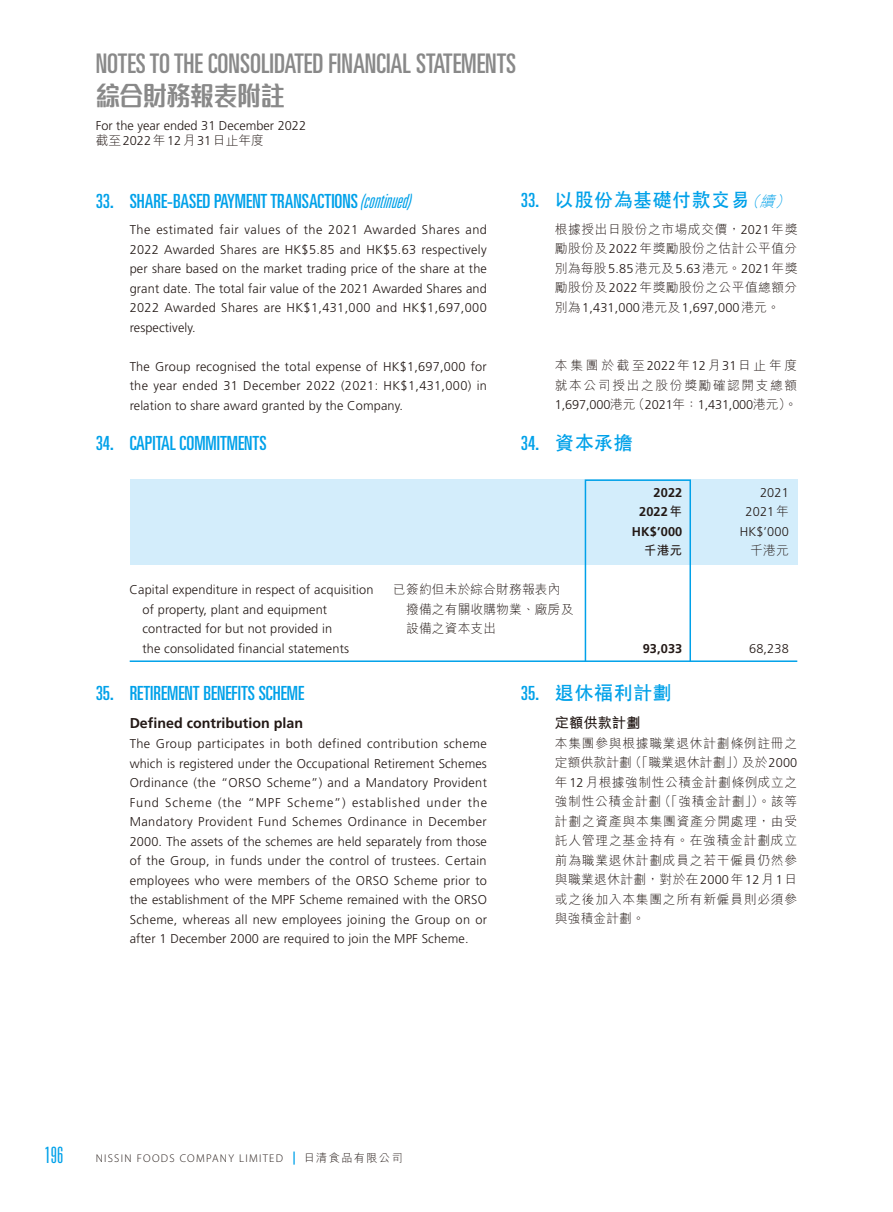
<style>
.page{position:relative;width:893px;height:1212px;background:#fff}
.page>*{position:absolute;margin:0;border:0;box-sizing:border-box;transform-origin:0 0}
.t1{font:ultra-condensed 27px "Univers LT Std";color:#898989}
.t2{font:700 27px "M Finance HK";letter-spacing:-.03em;color:#898989;scale:.9 1}
.t3{font:300 ultra-condensed 22.5px "Univers LT Std";color:#00a1e9}
.t4{font:ultra-condensed 19.5px "Univers LT Std";color:#00a1e9}
.t5{font:700 19.5px "C Hei 2 HK";color:#00a1e9}
.t6{font:700 14.25px "Frutiger LT Std";color:#231916}
.t7{font:700 14.25px "M Hei HK";color:#231916}
.t8{font:300 12.75px/19.5px "Frutiger LT Std";letter-spacing:.01em;color:#231916;text-align:justify}
.t9{font:300 12.75px/19.5px "M Hei HK";letter-spacing:.035em;color:#231916;text-align:justify}
.t10{font:300 12.75px/19.5px "M Hei HK";letter-spacing:.125em;color:#231916}
.t11{font:300 12.75px "M Hei HK";letter-spacing:.01em;color:#231916}
.t12{font:300 12.75px "Frutiger LT Std";letter-spacing:-.01em;color:#231916}
.t13{font:700 12.75px "Frutiger LT Std";letter-spacing:.01em;color:#231916}
.t14{font:700 12.75px "M Hei HK";color:#231916}
.t15{font:300 11.25px "Myriad Pro";letter-spacing:.115em;color:#231916}
.t16{font:300 11.25px "M Hei HK";letter-spacing:.115em;color:#231916}
.s1{font-family:"Frutiger LT Std"}
.s2{font-weight:300;font-style:italic}
.s3{font-family:"Univers LT Std";font-weight:400;font-stretch:ultra-condensed}
.s4{font-family:"M Hei HK";font-weight:300;font-style:italic;font-size:15px}
.s5{font-family:"M Hei HK"}
</style>
<div class="page">
<svg style="left:293px;top:1151px;width:2px;height:13px"></svg>
<div style="left:130px;top:479px;width:667px;height:86px;background:#d3edfb"></div>
<div style="left:585px;top:479px;width:106px;height:183px;border:2px solid #00a1e9"></div>
<hr style="left:130px;top:660px;width:667px;height:2px;background:#00a1e9">
<h1 class="t1" style="left:96px;top:49px;width:422px">NOTES TO THE CONSOLIDATED FINANCIAL STATEMENTS</h1>
<h1 class="t2" style="left:96px;top:82px;width:212px">綜合財務報表附註</h1>
<p class="t8" style="left:96px;top:116px;width:212px">For the year ended 31 December 2022</p>
<p class="t9" style="left:96px;top:131px;width:170px">截至<span class="s1">2022</span>年<span class="s1">12</span>月<span class="s1">31</span>日止年度</p>
<h3 class="t4" style="left:96px;top:190px;width:321px">33. SHARE-BASED PAYMENT TRANSACTIONS <span class="s2">(continued)</span></h3>
<p class="t8" style="left:130px;top:220px;width:359px">The estimated fair values of the 2021 Awarded Shares and 2022 Awarded Shares are HK$5.85 and HK$5.63 respectively per share based on the market trading price of the share at the grant date. The total fair value of the 2021 Awarded Shares and 2022 Awarded Shares are HK$1,431,000 and HK$1,697,000 respectively.</p>
<p class="t8" style="left:130px;top:357px;width:359px">The Group recognised the total expense of HK$1,697,000 for the year ended 31 December 2022 (2021: HK$1,431,000) in relation to share award granted by the Company.</p>
<h3 class="t4" style="left:96px;top:432px;width:172px">34. CAPITAL COMMITMENTS</h3>
<h3 class="t5" style="left:521px;top:190px;width:274px"><span class="s3">33.</span> 以股份為基礎付款交易<span class="s4">（續）</span></h3>
<p class="t9" style="left:555px;top:219px;width:244px">根據授出日股份之市場成交價，<span class="s1">2021</span>年獎勵股份及<span class="s1">2022</span>年獎勵股份之估計公平值分別為每股<span class="s1">5.85</span>港元及<span class="s1">5.63</span>港元。<span class="s1">2021</span>年獎勵股份及<span class="s1">2022</span>年獎勵股份之公平值總額分</p>
<p class="t8" style="left:555px;top:298px;width:226px"><span class="s5">別為</span>1,431,000<span class="s5">港元及</span>1,697,000<span class="s5">港元。</span></p>
<p class="t10" style="left:555px;top:356px;width:244px">本集團於截至<span class="s1">2022</span>年<span class="s1">12</span>月<span class="s1">31</span>日止年度就本公司授出之股份獎勵確認開支總額</p>
<p class="t12" style="left:555px;top:398px;width:244px">1,697,000<span class="s5">港元（</span>2021<span class="s5">年：</span>1,431,000<span class="s5">港元）。</span></p>
<h3 class="t5" style="left:521px;top:432px;width:114px"><span class="s3">34.</span> 資本承擔</h3>
<p class="t13" style="left:654px;top:485px;width:30px">2022</p>
<p class="t8" style="left:760px;top:483px;width:30px">2021</p>
<p class="t13" style="left:639px;top:504px;width:45px">2022<span class="s5">年</span></p>
<p class="t8" style="left:746px;top:502px;width:45px">2021<span class="s5">年</span></p>
<p class="t13" style="left:632px;top:524px;width:52px">HK$’000</p>
<p class="t8" style="left:740px;top:522px;width:50px">HK$’000</p>
<p class="t14" style="left:644px;top:541px;width:40px">千港元</p>
<p class="t9" style="left:750px;top:541px;width:40px">千港元</p>
<p class="t8" style="left:130px;top:580px;width:245px">Capital expenditure in respect of acquisition</p>
<p class="t11" style="left:393px;top:583px;width:169px">已簽約但未於綜合財務報表內</p>
<p class="t8" style="left:143px;top:600px;width:186px">of property, plant and equipment</p>
<p class="t11" style="left:406px;top:603px;width:169px">撥備之有關收購物業、廠房及</p>
<p class="t8" style="left:143px;top:619px;width:191px">contracted for but not provided in</p>
<p class="t11" style="left:406px;top:622px;width:92px">設備之資本支出</p>
<p class="t8" style="left:143px;top:639px;width:208px">the consolidated financial statements</p>
<p class="t13" style="left:643px;top:641px;width:41px">93,033</p>
<p class="t8" style="left:749px;top:639px;width:41px">68,238</p>
<h3 class="t4" style="left:96px;top:682px;width:210px">35. RETIREMENT BENEFITS SCHEME</h3>
<p class="t6" style="left:130px;top:715px;width:175px">Defined contribution plan</p>
<p class="t8" style="left:130px;top:734px;width:359px">The Group participates in both defined contribution scheme which is registered under the Occupational Retirement Schemes Ordinance (the “ORSO Scheme”) and a Mandatory Provident Fund Scheme (the “MPF Scheme”) established under the Mandatory Provident Fund Schemes Ordinance in December 2000. The assets of the schemes are held separately from those of the Group, in funds under the control of trustees. Certain employees who were members of the ORSO Scheme prior to the establishment of the MPF Scheme remained with the ORSO Scheme, whereas all new employees joining the Group on or after 1 December 2000 are required to join the MPF Scheme.</p>
<h3 class="t5" style="left:521px;top:683px;width:153px"><span class="s3">35.</span> 退休福利計劃</h3>
<p class="t7" style="left:555px;top:712px;width:87px">定額供款計劃</p>
<p class="t9" style="left:555px;top:733px;width:244px">本集團參與根據職業退休計劃條例註冊之定額供款計劃（「職業退休計劃」）及於<span class="s1">2000</span>年<span class="s1">12</span>月根據強制性公積金計劃條例成立之強制性公積金計劃（「強積金計劃」）。該等計劃之資產與本集團資產分開處理，由受託人管理之基金持有。在強積金計劃成立前為職業退休計劃成員之若干僱員仍然參與職業退休計劃，對於在<span class="s1">2000</span>年<span class="s1">12</span>月<span class="s1">1</span>日或之後加入本集團之所有新僱員則必須參與強積金計劃。</p>
<h2 class="t3" style="left:44px;top:1143px;width:21px">196</h2>
<p class="t15" style="left:96px;top:1151px;width:189px">NISSIN FOODS COMPANY LIMITED</p>
<p class="t16" style="left:304px;top:1152px;width:101px">日清食品有限公司</p>
</div>
